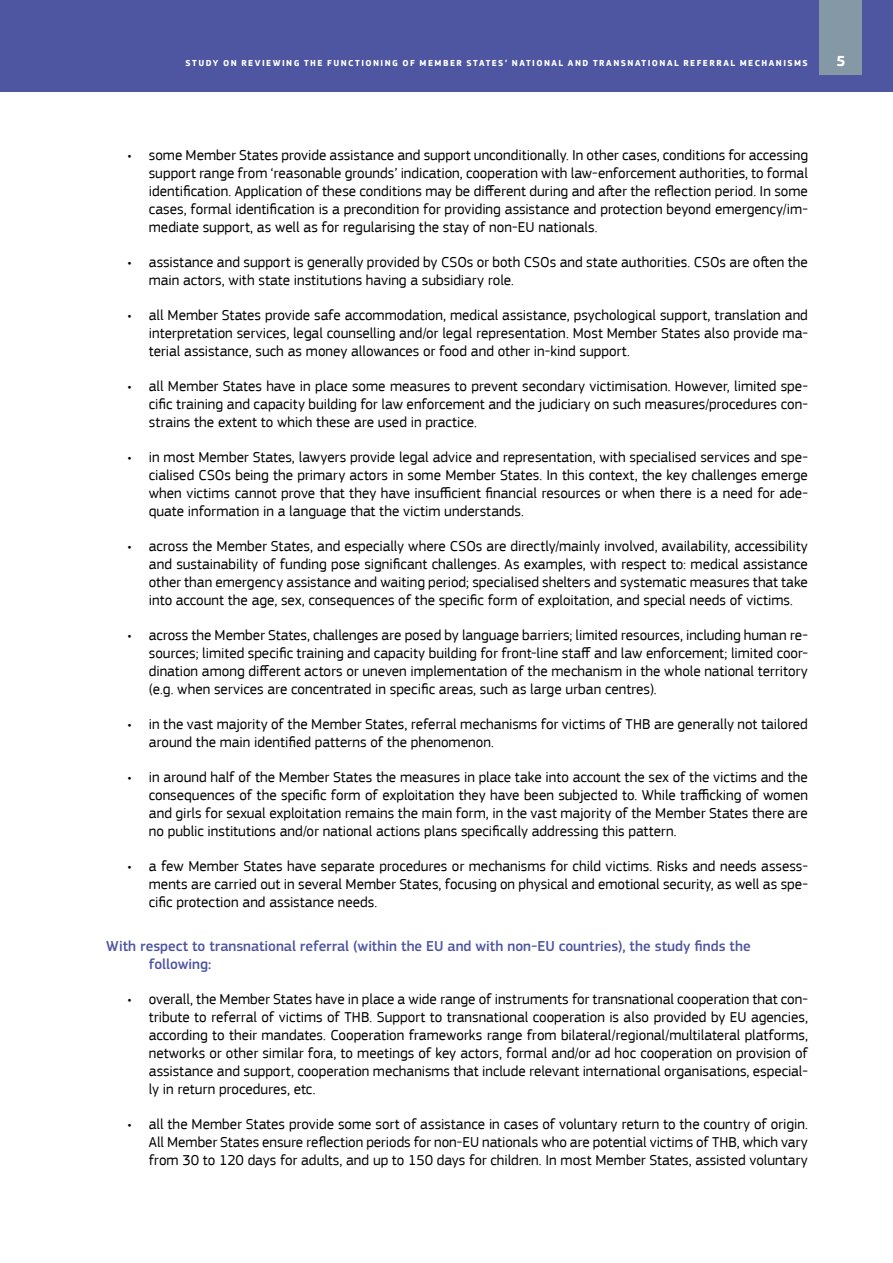
<style>
.page{position:relative;width:893px;height:1263px;background:#fff}
.page>*{position:absolute;margin:0;border:0;box-sizing:border-box;transform-origin:0 0}
.t1{font:15px/18px "EC Square Sans Pro";color:#000;text-align:justify}
.titles_1_1_1{font:500 15px/18px "EC Square Sans Pro";color:#4e55a1}
.t2{font:700 15px "EC Square Sans Pro";color:#fff}
.t3{font:700 9px "EC Square Sans Pro";letter-spacing:.16em;color:#fff}
</style>
<div class="page">
<div style="left:0;top:0;width:893px;height:91px;background:#4e55a1"></div>
<div style="left:820px;top:0;width:42px;height:74px;background:#8498a5"></div>
<p class="t3" style="left:186px;top:58px;width:624px">STUDY ON REVIEWING THE FUNCTIONING OF MEMBER STATES’ NATIONAL AND TRANSNATIONAL REFERRAL MECHANISMS</p>
<p class="t2" style="left:836px;top:52px;width:10px">5</p>
<p class="t1" style="left:149px;top:146px;width:661px;text-indent:-21px">• some Member States provide assistance and support unconditionally. In other cases, conditions for accessing support range from ‘reasonable grounds’ indication, cooperation with law-enforcement authorities, to formal identification. Application of these conditions may be different during and after the reflection period. In some cases, formal identification is a precondition for providing assistance and protection beyond emergency/im&shy;mediate support, as well as for regularising the stay of non-EU nationals.</p>
<p class="t1" style="left:149px;top:253px;width:661px;text-indent:-21px">• assistance and support is generally provided by CSOs or both CSOs and state authorities. CSOs are often the main actors, with state institutions having a subsidiary role.</p>
<p class="t1" style="left:149px;top:306px;width:661px;text-indent:-21px">• all Member States provide safe accommodation, medical assistance, psychological support, translation and interpretation services, legal counselling and/or legal representation. Most Member States also provide ma&shy;terial assistance, such as money allowances or food and other in-kind support.</p>
<p class="t1" style="left:149px;top:377px;width:661px;text-indent:-21px">• all Member States have in place some measures to prevent secondary victimisation. However, limited spe&shy;cific training and capacity building for law enforcement and the judiciary on such measures/procedures con&shy;strains the extent to which these are used in practice.</p>
<p class="t1" style="left:149px;top:448px;width:661px;text-indent:-21px">• in most Member States, lawyers provide legal advice and representation, with specialised services and spe&shy;cialised CSOs being the primary actors in some Member States. In this context, the key challenges emerge when victims cannot prove that they have insufficient financial resources or when there is a need for ade&shy;quate information in a language that the victim understands.</p>
<p class="t1" style="left:149px;top:537px;width:661px;text-indent:-21px">• across the Member States, and especially where CSOs are directly/mainly involved, availability, accessibility and sustainability of funding pose significant challenges. As examples, with respect to: medical assistance other than emergency assistance and waiting period; specialised shelters and systematic measures that take into account the age, sex, consequences of the specific form of exploitation, and special needs of victims.</p>
<p class="t1" style="left:149px;top:626px;width:661px;text-indent:-21px">• across the Member States, challenges are posed by language barriers; limited resources, including human re&shy;sources; limited specific training and capacity building for front-line staff and law enforcement; limited coor&shy;dination among different actors or uneven implementation of the mechanism in the whole national territory (e.g. when services are concentrated in specific areas, such as large urban centres).</p>
<p class="t1" style="left:149px;top:715px;width:661px;text-indent:-21px">• in the vast majority of the Member States, referral mechanisms for victims of THB are generally not tailored around the main identified patterns of the phenomenon.</p>
<p class="t1" style="left:149px;top:768px;width:661px;text-indent:-21px">• in around half of the Member States the measures in place take into account the sex of the victims and the consequences of the specific form of exploitation they have been subjected to. While trafficking of women and girls for sexual exploitation remains the main form, in the vast majority of the Member States there are no public institutions and/or national actions plans specifically addressing this pattern.</p>
<p class="t1" style="left:149px;top:857px;width:661px;text-indent:-21px">• a few Member States have separate procedures or mechanisms for child victims. Risks and needs assess&shy;ments are carried out in several Member States, focusing on physical and emotional security, as well as spe&shy;cific protection and assistance needs.</p>
<p class="titles_1_1_1" style="left:149px;top:937px;width:603px;text-indent:-43px">With respect to transnational referral (within the EU and with non-EU countries), the study finds the following:</p>
<p class="t1" style="left:149px;top:990px;width:661px;text-indent:-21px">• overall, the Member States have in place a wide range of instruments for transnational cooperation that con&shy;tribute to referral of victims of THB. Support to transnational cooperation is also provided by EU agencies, according to their mandates. Cooperation frameworks range from bilateral/regional/multilateral platforms, networks or other similar fora, to meetings of key actors, formal and/or ad hoc cooperation on provision of assistance and support, cooperation mechanisms that include relevant international organisations, especial&shy;ly in return procedures, etc.</p>
<p class="t1" style="left:149px;top:1115px;width:661px;text-indent:-21px">• all the Member States provide some sort of assistance in cases of voluntary return to the country of origin.<br>All Member States ensure reflection periods for non-EU nationals who are potential victims of THB, which vary from 30 to 120 days for adults, and up to 150 days for children. In most Member States, assisted voluntary</p>
</div>
